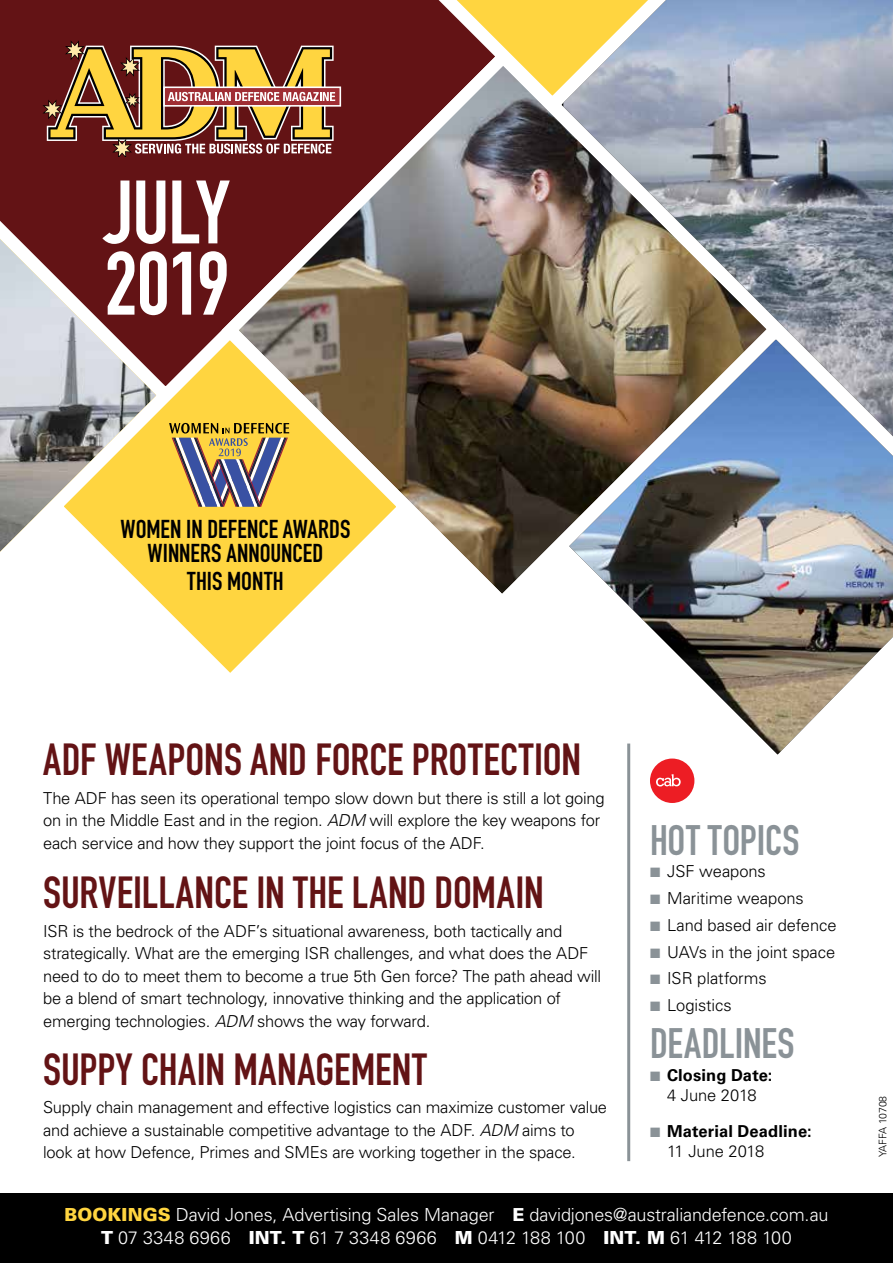
<style>
.page{position:relative;width:893px;height:1263px;background:#fff}
.page>*{position:absolute;margin:0;border:0;box-sizing:border-box;transform-origin:0 0}
.t1{font:88.35px/71.2px "DIN Engschrift Std";letter-spacing:-.02em;color:#fff}
.t2{font:44.4px "DIN Engschrift Std";color:#631315}
.t3{font:42px "DIN Engschrift Std";letter-spacing:-.005em;color:#8a9297}
.t4{font:25.5px/24px "DIN Engschrift Std";color:#000;text-align:center}
.t5{font:300 18px/22.5px "Univers LT Std";letter-spacing:-.01em;color:#fff;text-align:center}
.t6{font:300 16.5px/22.5px "Univers LT Std";letter-spacing:-.015em;color:#000}
.t7{font:700 16.5px/20.7px "Univers LT Std";letter-spacing:.01em;color:#000;text-align:center}
.t8{font:300 10.5px "Univers LT Std";color:#000}
.s1{font-style:italic}
.s2{color:#8a9297}
.s3{font-weight:300}
.s4{font-weight:900;color:#ffd540}
.s5{font-weight:900}
</style>
<div class="page">
<div style="left:0;top:0;width:521px;height:315px;background:#631315"></div>
<svg style="left:0;top:195px;width:182px;height:357px"></svg>
<div style="left:0;top:1194px;width:893px;height:69px;background:#000"></div>
<svg style="left:43px;top:40px;width:170px;height:117px"></svg>
<img style="left:213px;top:40px;width:331px;height:554px">
<img style="left:536px;top:0;width:357px;height:480px">
<img style="left:544px;top:314px;width:349px;height:466px">
<div style="left:650px;top:758px;width:44px;height:45px;background:#ed1d24;border-radius:50%"></div>
<svg style="left:656px;top:774px;width:25px;height:12px"></svg>
<hr style="left:627px;top:743px;width:3px;height:418px;background:#8a9297">
<svg style="left:38px;top:315px;width:384px;height:358px"></svg>
<svg style="left:169px;top:423px;width:120px;height:83px"></svg>
<h1 class="t1" style="left:104px;top:177px;width:127px">JULY<br>2019</h1>
<h3 class="t4" style="left:121px;top:517px;width:232px">WOMEN IN DEFENCE AWARDS<br>WINNERS ANNOUNCED</h3>
<h3 class="t4" style="left:187px;top:569px;width:98px">THIS MONTH</h3>
<h2 class="t2" style="left:43px;top:733px;width:540px">ADF WEAPONS AND FORCE PROTECTION</h2>
<p class="t6" style="left:43px;top:787px;width:563px">The ADF has seen its operational tempo slow down but there is still a lot going on in the Middle East and in the region. <span class="s1">ADM</span> will explore the key weapons for each service and how they support the joint focus of the ADF.</p>
<h2 class="t2" style="left:43px;top:866px;width:502px">SURVEILLANCE IN THE LAND DOMAIN</h2>
<p class="t6" style="left:43px;top:919px;width:560px">ISR is the bedrock of the ADF’s situational awareness, both tactically and strategically. What are the emerging ISR challenges, and what does the ADF need to do to meet them to become a true 5th Gen force? The path ahead will be a blend of smart technology, innovative thinking and the application of emerging technologies. <span class="s1">ADM</span> shows the way forward.</p>
<h2 class="t2" style="left:43px;top:1043px;width:385px">SUPPY CHAIN MANAGEMENT</h2>
<p class="t6" style="left:43px;top:1096px;width:565px">Supply chain management and effective logistics can maximize customer value and achieve a sustainable competitive advantage to the ADF. <span class="s1">ADM</span> aims to look at how Defence, Primes and SMEs are working together in the space.</p>
<h3 class="t3" style="left:650px;top:815px;width:151px">HOT TOPICS</h3>
<p class="t6" style="left:650px;top:860px;width:117px"><span class="s2">■</span> JSF weapons</p>
<p class="t6" style="left:650px;top:887px;width:155px"><span class="s2">■</span> Maritime weapons</p>
<p class="t6" style="left:650px;top:914px;width:188px"><span class="s2">■</span> Land based air defence</p>
<p class="t6" style="left:650px;top:940px;width:187px"><span class="s2">■</span> UAVs in the joint space</p>
<p class="t6" style="left:650px;top:967px;width:118px"><span class="s2">■</span> ISR platforms</p>
<p class="t6" style="left:650px;top:994px;width:83px"><span class="s2">■</span> Logistics</p>
<h3 class="t3" style="left:650px;top:1019px;width:146px">DEADLINES</h3>
<p class="t7" style="left:650px;top:1064px;width:124px"><span class="s2">■</span> Closing Date:<br><span class="s3">4 June 2018</span></p>
<p class="t7" style="left:667px;top:1120px;width:146px;text-align:left;text-indent:-17px"><span class="s2">■</span> Material Deadline:<br><span class="s3">11 June 2018</span></p>
<p class="t5" style="left:65px;top:1204px;width:765px"><span class="s4">BOOKINGS</span> David Jones, Advertising Sales Manager <span class="s5">E</span> davidjones@australiandefence.com.au<br><span class="s5">T</span> 07 3348 6966 <span class="s5">INT. T</span> 61 7 3348 6966 <span class="s5">M</span> 0412 188 100 <span class="s5">INT. M</span> 61 412 188 100</p>
<p class="t8" style="left:876px;top:1157px;width:63px;rotate:-90deg">YAFFA 10708</p>
</div>
